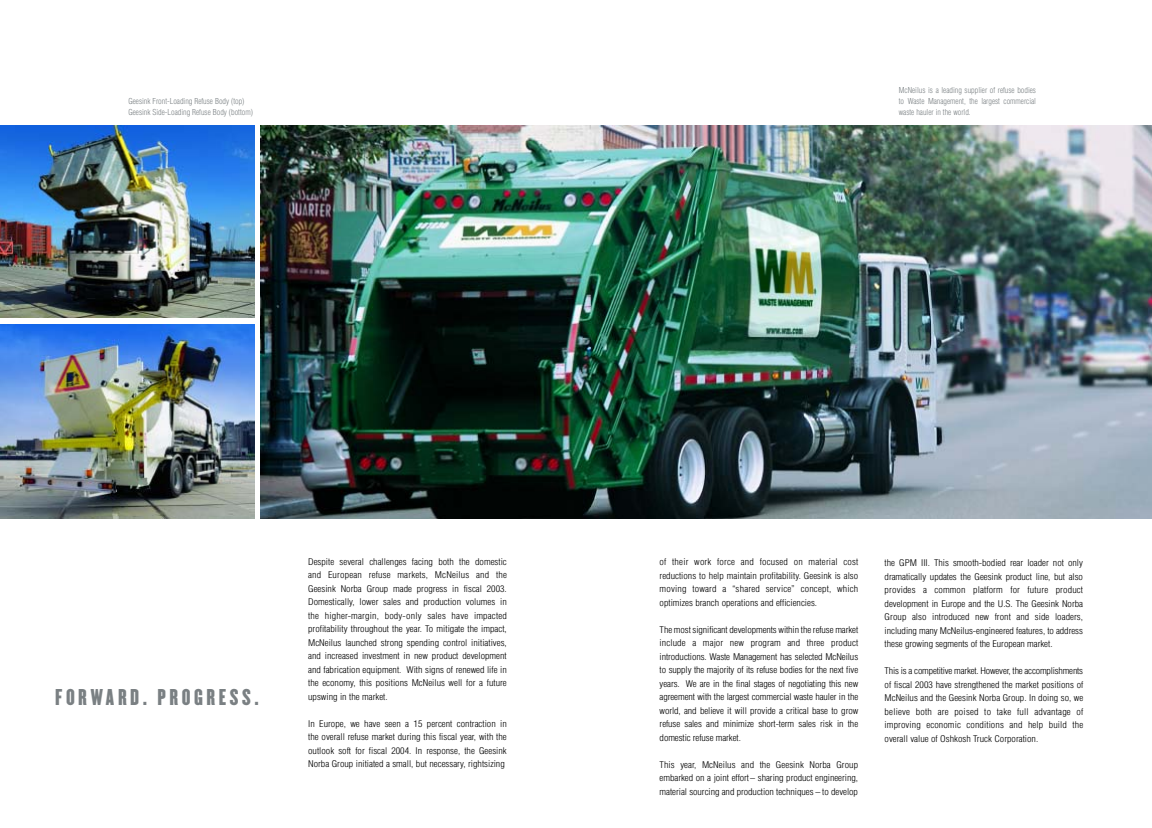
<style>
.page{position:relative;width:1152px;height:828px;background:#fff}
.page>*{position:absolute;margin:0;border:0;box-sizing:border-box;transform-origin:0 0}
.t1{font:20px "Champion HTF Lightweight";letter-spacing:.175em;color:#7a8083}
.t2{font:300 condensed 9px/13.5px "Helvetica";color:#000;text-align:justify;scale:1.11 1}
.t3{font:300 condensed 8px/11px "Helvetica";color:#7a8083;text-align:justify}
</style>
<div class="page">
<img style="left:261px;top:125px;width:891px;height:394px">
<img style="left:0;top:125px;width:254px;height:192px">
<img style="left:0;top:324px;width:254px;height:195px">
<p class="t3" style="left:128px;top:96px;width:126px">Geesink Front-Loading Refuse Body (top)<br>Geesink Side-Loading Refuse Body (bottom)</p>
<p class="t3" style="left:899px;top:85px;width:139px">McNeilus is a leading supplier of refuse bodies to Waste Management, the largest commercial waste hauler in the world.</p>
<h1 class="t1" style="left:55px;top:687px;width:205px">FORWARD. PROGRESS.</h1>
<p class="t2" style="left:308px;top:555px;width:181px">Despite several challenges facing both the domestic and European refuse markets, McNeilus and the Geesink Norba Group made progress in fiscal 2003.<br>Domestically, lower sales and production volumes in the higher-margin, body-only sales have impacted profitability throughout the year. To mitigate the impact, McNeilus launched strong spending control initiatives, and increased investment in new product development and fabrication equipment. With signs of renewed life in the economy, this positions McNeilus well for a future upswing in the market.</p>
<p class="t2" style="left:308px;top:717px;width:181px">In Europe, we have seen a 15 percent contraction in the overall refuse market during this fiscal year, with the outlook soft for fiscal 2004. In response, the Geesink Norba Group initiated a small, but necessary, rightsizing</p>
<p class="t2" style="left:660px;top:555px;width:181px">of their work force and focused on material cost reductions to help maintain profitability. Geesink is also moving toward a “shared service” concept, which optimizes branch operations and efficiencies.</p>
<p class="t2" style="left:660px;top:623px;width:181px">The most significant developments within the refuse market include a major new program and three product introductions. Waste Management has selected McNeilus to supply the majority of its refuse bodies for the next five years. We are in the final stages of negotiating this new agreement with the largest commercial waste hauler in the world, and believe it will provide a critical base to grow refuse sales and minimize short-term sales risk in the domestic refuse market.</p>
<p class="t2" style="left:660px;top:758px;width:180px">This year, McNeilus and the Geesink Norba Group embarked on a joint effort– sharing product engineering, material sourcing and production techniques – to develop</p>
<p class="t2" style="left:885px;top:556px;width:180px">the GPM III. This smooth-bodied rear loader not only dramatically updates the Geesink product line, but also provides a common platform for future product development in Europe and the U.S. The Geesink Norba Group also introduced new front and side loaders, including many McNeilus-engineered features, to address these growing segments of the European market.</p>
<p class="t2" style="left:885px;top:664px;width:181px">This is a competitive market. However, the accomplishments of fiscal 2003 have strengthened the market positions of McNeilus and the Geesink Norba Group. In doing so, we believe both are poised to take full advantage of improving economic conditions and help build the overall value of Oshkosh Truck Corporation.</p>
</div>
